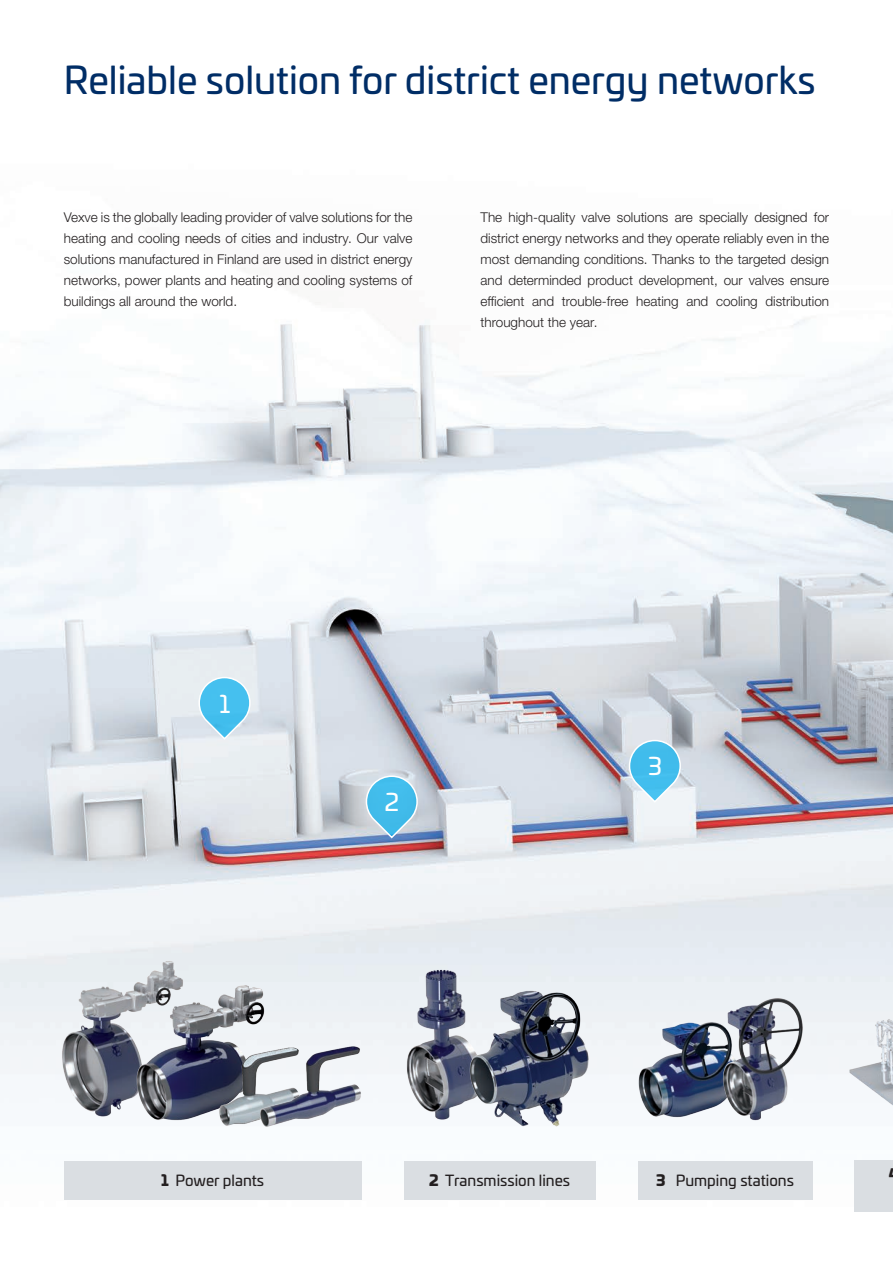
<style>
.page{position:relative;width:893px;height:1263px;background:#fff}
.page>*{position:absolute;margin:0;border:0;box-sizing:border-box;transform-origin:0 0}
.t1{font:37.5px "Univia Pro";color:#002d66}
.t2{font:24px "Univia Pro";color:#fff}
.t3{font:15px "Univia Pro";color:#231f20}
.t4{font:300 13.5px/21px "Helvetica Neue LTW1 G";color:#231f20;text-align:justify}
.s1{font-weight:900}
</style>
<div class="page">
<img style="left:0;top:268px;width:893px;height:941px">
<svg style="left:198px;top:676px;width:53px;height:65px;background:#86d1ef"></svg>
<svg style="left:365px;top:775px;width:54px;height:64px;background:#77c3e5"></svg>
<svg style="left:628px;top:739px;width:54px;height:65px"></svg>
<img style="left:405px;top:968px;width:117px;height:153px">
<img style="left:60px;top:960px;width:144px;height:161px">
<img style="left:849px;top:1013px;width:44px;height:114px">
<img style="left:637px;top:1018px;width:104px;height:104px">
<img style="left:131px;top:983px;width:139px;height:138px">
<img style="left:217px;top:1044px;width:42px;height:84px">
<img style="left:259px;top:1034px;width:104px;height:104px">
<img style="left:458px;top:987px;width:138px;height:142px">
<img style="left:701px;top:997px;width:111px;height:124px">
<div style="left:64px;top:1161px;width:297px;height:38px;background:#dadee2"></div>
<div style="left:404px;top:1161px;width:191px;height:38px;background:#dadee2"></div>
<div style="left:638px;top:1161px;width:174px;height:38px;background:#dadee2"></div>
<div style="left:855px;top:1161px;width:38px;height:51px;background:#dadee2"></div>
<h1 class="t1" style="left:64px;top:52px;width:753px">Reliable solution for district energy networks</h1>
<p class="t4" style="left:64px;top:207px;width:350px">Vexve is the globally leading provider of valve solutions for the heating and cooling needs of cities and industry. Our valve solutions manufactured in Finland are used in district energy networks, power plants and heating and cooling systems of buildings all around the world.</p>
<p class="t4" style="left:480px;top:207px;width:350px">The high-quality valve solutions are specially designed for district energy networks and they operate reliably even in the most demanding conditions. Thanks to the targeted design and determinded product development, our valves ensure efficient and trouble-free heating and cooling distribution throughout the year.</p>
<h2 class="t2" style="left:220px;top:686px;width:12px">1</h2>
<h2 class="t2" style="left:385px;top:784px;width:16px">2</h2>
<h2 class="t2" style="left:648px;top:749px;width:16px">3</h2>
<p class="t3" style="left:161px;top:1169px;width:105px"><span class="s1">1</span> Power plants</p>
<p class="t3" style="left:429px;top:1169px;width:143px"><span class="s1">2</span> Transmission lines</p>
<p class="t3" style="left:656px;top:1169px;width:139px"><span class="s1">3</span> Pumping stations</p>
</div>
